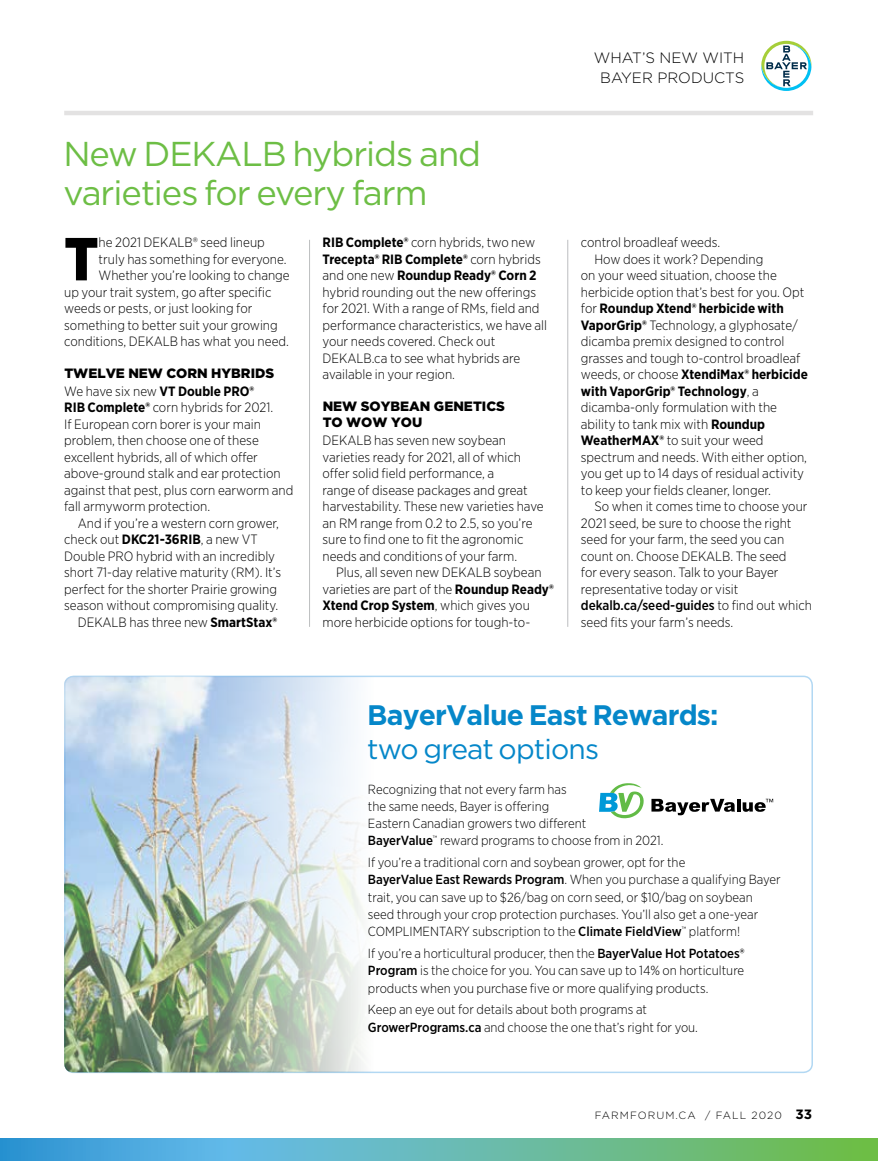
<style>
.page{position:relative;width:878px;height:1161px;background:#fff}
.page>*{position:absolute;margin:0;border:0;box-sizing:border-box;transform-origin:0 0}
.t1{font:900 60.6px "Gotham Narrow";color:#000}
.t2{font:34.5px/39px "Gotham";letter-spacing:-.03em;color:#6dbe45}
.t3{font:700 28.2px "Gotham";letter-spacing:-.03em;color:#0587c9}
.t4{font:28.2px "Gotham";letter-spacing:-.03em;color:#0587c9}
.t5{font:300 15px/19.5px "Gotham";color:#000;text-align:center}
.t6{font:300 13.5px/16.5px "Gotham Narrow";color:#000}
.t7{font:700 13.5px "Gotham Narrow";color:#000}
.t8{font:900 13.5px/16.5px "Gotham";color:#000}
.t9{font:500 13.5px "Gotham Narrow";color:#000}
.t10{font:300 13.2px/17.2px "Gotham Narrow";color:#000}
.t11{font:300 10.5px "Gotham";letter-spacing:.1em;color:#000}
.s1{font-weight:700}
.s2{font-weight:300}
.s3{font-weight:500}
.s4{font-weight:700;font-size:13.5px}
</style>
<div class="page">
<svg style="left:1px;top:1138px;width:877px;height:23px;background:#61b5aa"></svg>
<svg style="left:0;top:1138px;width:1px;height:23px"></svg>
<svg style="left:761px;top:41px;width:50px;height:50px"></svg>
<hr style="left:64px;top:111px;width:749px;height:4px;background:#e3e2e2">
<hr style="left:309px;top:240px;width:1px;height:387px;background:#bcbec0">
<hr style="left:567px;top:240px;width:1px;height:387px;background:#bcbec0">
<img style="left:64px;top:676px;width:310px;height:396px">
<svg style="left:651px;top:799px;width:84px;height:16px"></svg>
<svg style="left:737px;top:799px;width:3px;height:13px"></svg>
<svg style="left:599px;top:783px;width:45px;height:35px"></svg>
<svg style="left:742px;top:799px;width:31px;height:13px"></svg>
<h2 class="t2" style="left:63px;top:134px;width:419px">New DEKALB hybrids and varieties for every farm</h2>
<h1 class="t1" style="left:64px;top:219px;width:36px">T</h1>
<p class="t6" style="left:99px;top:234px;width:168px">he 2021 DEKALB® seed lineup</p>
<p class="t6" style="left:99px;top:251px;width:189px">truly has something for everyone.</p>
<p class="t6" style="left:99px;top:267px;width:193px">Whether you’re looking to change</p>
<p class="t6" style="left:64px;top:284px;width:209px">up your trait system, go after specific</p>
<p class="t6" style="left:64px;top:300px;width:190px">weeds or pests, or just looking for</p>
<p class="t6" style="left:64px;top:317px;width:215px">something to better suit your growing</p>
<p class="t6" style="left:64px;top:333px;width:226px">conditions, DEKALB has what you need.</p>
<p class="t8" style="left:64px;top:364px;width:211px">TWELVE NEW CORN HYBRIDS</p>
<p class="t6" style="left:64px;top:383px;width:231px">We have six new <span class="s1">VT Double PRO®<br>RIB Complete®</span> corn hybrids for 2021.<br>If European corn borer is your main problem, then choose one of these excellent hybrids, all of which offer above-ground stalk and ear protection against that pest, plus corn earworm and fall armyworm protection.</p>
<p class="t6" style="left:78px;top:515px;width:203px">And if you’re a western corn grower,</p>
<p class="t6" style="left:64px;top:531px;width:195px">check out <span class="s1">DKC21-36RIB</span>, a new VT</p>
<p class="t6" style="left:64px;top:548px;width:212px">Double PRO hybrid with an incredibly</p>
<p class="t6" style="left:64px;top:564px;width:218px">short 71-day relative maturity (RM). It’s</p>
<p class="t6" style="left:64px;top:580px;width:214px">perfect for the shorter Prairie growing</p>
<p class="t6" style="left:64px;top:597px;width:215px">season without compromising quality.</p>
<p class="t6" style="left:78px;top:613px;width:201px">DEKALB has three new <span class="s1">SmartStax®</span></p>
<p class="t6" style="left:322px;top:234px;width:226px"><span class="s1">RIB Complete®</span> corn hybrids, two new <span class="s1">Trecepta® RIB Complete®</span> corn hybrids and one new <span class="s1">Roundup Ready® Corn 2 </span>hybrid rounding out the new offerings for 2021. With a range of RMs, field and performance characteristics, we have all your needs covered. Check out DEKALB.ca to see what hybrids are available in your region.</p>
<p class="t8" style="left:322px;top:397px;width:184px">NEW SOYBEAN GENETICS<br>TO WOW YOU</p>
<p class="t6" style="left:322px;top:432px;width:222px">DEKALB has seven new soybean varieties ready for 2021, all of which offer solid field performance, a<br>range of disease packages and great harvestability. These new varieties have an RM range from 0.2 to 2.5, so you’re sure to find one to fit the agronomic needs and conditions of your farm.</p>
<p class="t6" style="left:322px;top:564px;width:233px;text-indent:14px">Plus, all seven new DEKALB soybean varieties are part of the <span class="s1">Roundup Ready® Xtend Crop System</span>, which gives you more herbicide options for tough-to-</p>
<p class="t5" style="left:594px;top:48px;width:152px">WHAT’S NEW WITH<br>BAYER PRODUCTS</p>
<p class="t6" style="left:581px;top:234px;width:141px">control broadleaf weeds.</p>
<p class="t6" style="left:594px;top:250px;width:170px">How does it work? Depending</p>
<p class="t6" style="left:581px;top:267px;width:197px">on your weed situation, choose the</p>
<p class="t6" style="left:581px;top:283px;width:225px">herbicide option that’s best for you. Opt</p>
<p class="t7" style="left:581px;top:300px;width:204px"><span class="s2">for</span> Roundup Xtend® herbicide with</p>
<p class="t6" style="left:581px;top:316px;width:218px"><span class="s1">VaporGrip®</span> Technology, a glyphosate/</p>
<p class="t6" style="left:581px;top:333px;width:205px">dicamba premix designed to control</p>
<p class="t6" style="left:581px;top:349px;width:221px">grasses and tough to-control broadleaf</p>
<p class="t7" style="left:581px;top:366px;width:228px"><span class="s2">weeds, or choose</span> XtendiMax® herbicide</p>
<p class="t7" style="left:581px;top:382px;width:179px">with VaporGrip® Technology<span class="s2">, a</span></p>
<p class="t6" style="left:581px;top:399px;width:198px">dicamba-only formulation with the</p>
<p class="t6" style="left:581px;top:415px;width:186px">ability to tank mix with <span class="s1">Roundup</span></p>
<p class="t6" style="left:581px;top:432px;width:184px"><span class="s1">WeatherMAX®</span> to suit your weed</p>
<p class="t6" style="left:581px;top:448px;width:228px">spectrum and needs. With either option,</p>
<p class="t6" style="left:581px;top:465px;width:225px">you get up to 14 days of residual activity</p>
<p class="t6" style="left:581px;top:481px;width:191px">to keep your fields cleaner, longer.</p>
<p class="t6" style="left:594px;top:498px;width:215px">So when it comes time to choose your</p>
<p class="t6" style="left:581px;top:514px;width:212px">2021 seed, be sure to choose the right</p>
<p class="t6" style="left:581px;top:531px;width:205px">seed for your farm, the seed you can</p>
<p class="t6" style="left:581px;top:547px;width:207px">count on. Choose DEKALB. The seed</p>
<p class="t6" style="left:581px;top:564px;width:199px">for every season. Talk to your Bayer</p>
<p class="t6" style="left:581px;top:580px;width:159px">representative today or visit</p>
<p class="t9" style="left:581px;top:597px;width:232px">dekalb.ca/seed-guides <span class="s2">to find out which</span></p>
<p class="t6" style="left:581px;top:613px;width:154px">seed fits your farm’s needs.</p>
<h3 class="t3" style="left:367px;top:698px;width:353px">BayerValue East Rewards:</h3>
<h3 class="t4" style="left:367px;top:733px;width:233px">two great options</h3>
<p class="t10" style="left:368px;top:780px;width:297px">Recognizing that not every farm has<br>the same needs, Bayer is offering<br>Eastern Canadian growers two different<br><span class="s3">BayerValue</span><sup>™</sup> reward programs to choose from in 2021.</p>
<p class="t10" style="left:368px;top:854px;width:414px">If you’re a traditional corn and soybean grower, opt for the<br><span class="s3">BayerValue East Rewards Program</span>. When you purchase a qualifying Bayer trait, you can save up to $26/bag on corn seed, or $10/bag on soybean seed through your crop protection purchases. You’ll also get a one-year COMPLIMENTARY subscription to the <span class="s3">Climate FieldView</span><sup>™</sup> platform!</p>
<p class="t10" style="left:368px;top:944px;width:378px;text-align:justify">If you’re a horticultural producer, then the <span class="s3">BayerValue Hot Potatoes® Program</span> is the choice for you. You can save up to 14% on horticulture products when you purchase five or more qualifying products.</p>
<p class="t10" style="left:368px;top:1001px;width:331px">Keep an eye out for details about both programs at<br><span class="s3">GrowerPrograms.ca</span> and choose the one that’s right for you.</p>
<p class="t11" style="left:594px;top:1109px;width:219px">FARMFORUM.CA / FALL 2020 <span class="s4">33</span></p>
</div>
